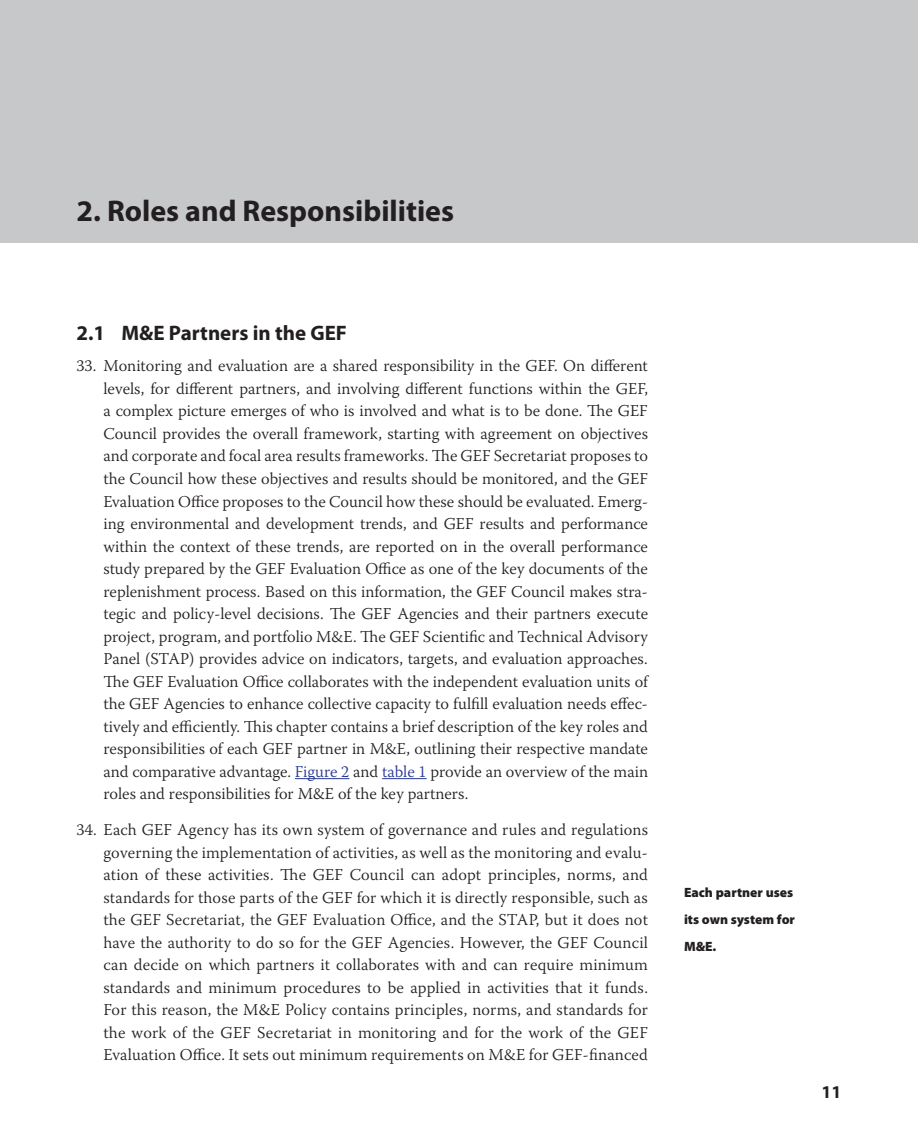
<style>
.page{position:relative;width:918px;height:1148px;background:#fff}
.page>*{position:absolute;margin:0;border:0;box-sizing:border-box;transform-origin:0 0}
.t1{font:700 30px "Myriad Pro";color:#231f20}
.t2{font:700 21px "Myriad Pro";color:#231f20}
.t3{font:700 18px "Myriad Pro";color:#231f20}
.t4{font:300 16.5px/22.5px "Warnock Pro";color:#231f20;text-align:justify}
.t5{font:900 13.5px/27px "Myriad Pro";color:#231f20}
.s1{color:#263692}
</style>
<div class="page">
<div style="left:0;top:0;width:918px;height:243px;background:#c7c8ca"></div>
<hr style="left:295px;top:778px;width:54px;height:1px;background:#263692">
<hr style="left:382px;top:778px;width:45px;height:1px;background:#263692">
<h1 class="t1" style="left:76px;top:191px;width:379px">2. Roles and Responsibilities</h1>
<p class="t2" style="left:76px;top:319px;width:272px">2.1 M&amp;E Partners in the GEF</p>
<p class="t4" style="left:103px;top:354px;width:546px;text-indent:-27px">33. Monitoring and evaluation are a shared responsibility in the GEF. On different levels, for different partners, and involving different functions within the GEF, a complex picture emerges of who is involved and what is to be done. The GEF Council provides the overall framework, starting with agreement on objectives and corporate and focal area results frameworks. The GEF Secretariat proposes to the Council how these objectives and results should be monitored, and the GEF Evaluation Office proposes to the Council how these should be evaluated. Emerg&shy;ing environmental and development trends, and GEF results and performance within the context of these trends, are reported on in the overall performance study prepared by the GEF Evaluation Office as one of the key documents of the replenishment process. Based on this information, the GEF Council makes stra&shy;tegic and policy-level decisions. The GEF Agencies and their partners execute project, program, and portfolio M&amp;E. The GEF Scientific and Technical Advisory Panel (STAP) provides advice on indicators, targets, and evaluation approaches.<br>The GEF Evaluation Office collaborates with the independent evaluation units of the GEF Agencies to enhance collective capacity to fulfill evaluation needs effec&shy;tively and efficiently. This chapter contains a brief description of the key roles and responsibilities of each GEF partner in M&amp;E, outlining their respective mandate and comparative advantage. <span class="s1">Figure 2</span> and <span class="s1">table 1</span> provide an overview of the main roles and responsibilities for M&amp;E of the key partners.</p>
<p class="t4" style="left:103px;top:818px;width:546px;text-indent:-27px">34. Each GEF Agency has its own system of governance and rules and regulations governing the implementation of activities, as well as the monitoring and evalu&shy;ation of these activities. The GEF Council can adopt principles, norms, and standards for those parts of the GEF for which it is directly responsible, such as the GEF Secretariat, the GEF Evaluation Office, and the STAP, but it does not have the authority to do so for the GEF Agencies. However, the GEF Council can decide on which partners it collaborates with and can require minimum standards and minimum procedures to be applied in activities that it funds.<br>For this reason, the M&amp;E Policy contains principles, norms, and standards for the work of the GEF Secretariat in monitoring and for the work of the GEF Evaluation Office. It sets out minimum requirements on M&amp;E for GEF-financed</p>
<p class="t5" style="left:684px;top:878px;width:113px">Each partner uses its own system for<br>M&amp;E.</p>
<p class="t3" style="left:822px;top:1080px;width:21px">11</p>
</div>
